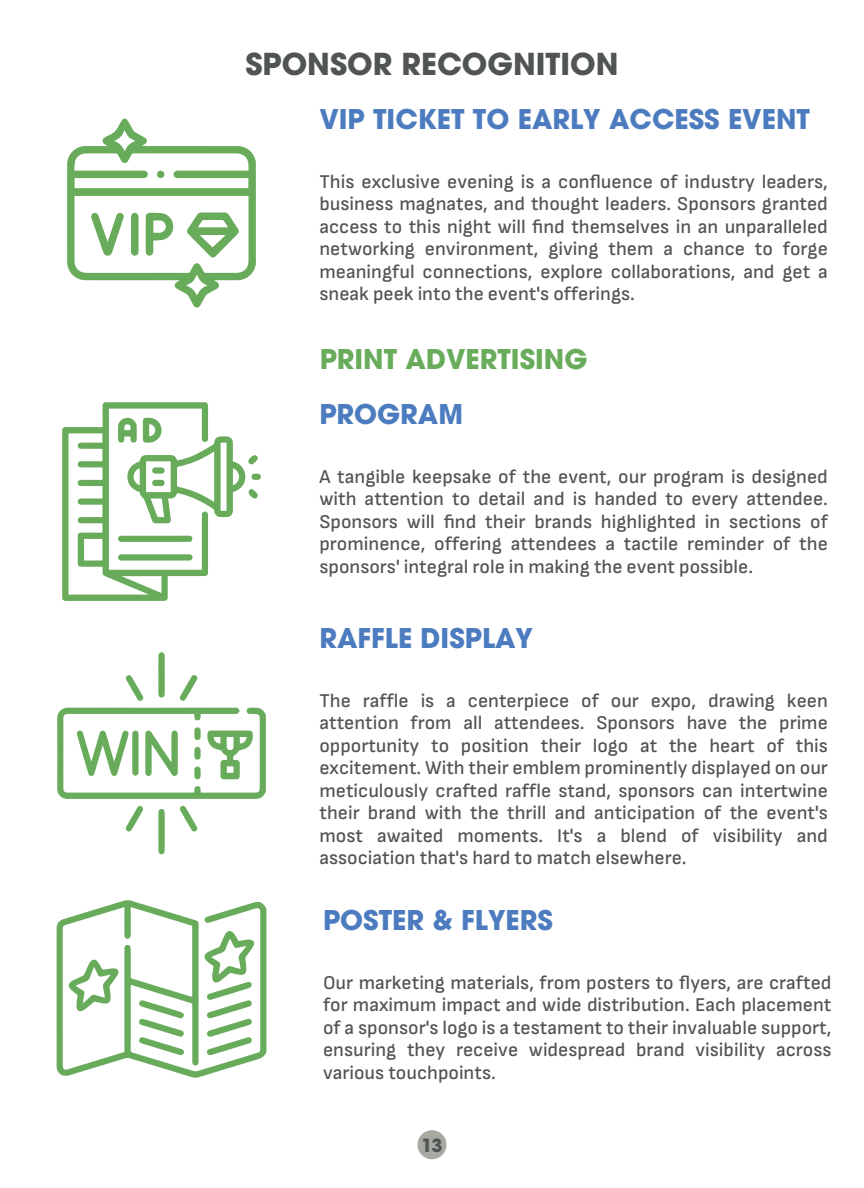
<style>
.page{position:relative;width:864px;height:1188px;background:#fff}
.page>*{position:absolute;margin:0;border:0;box-sizing:border-box;transform-origin:0 0}
.t1{font:700 30px "Avant Garde LT";color:#515455}
.t2{font:700 27px "Avant Garde LT";color:#4c7cbf}
.t3{font:700 27px "Avant Garde LT";color:#68ac5b}
.t4{font:19.5px/22.5px "Sofia Sans";color:#515455;text-align:justify}
.t5{font:700 18px "Avant Garde LT";color:#515455}
</style>
<div class="page">
<svg style="left:67px;top:119px;width:189px;height:189px"></svg>
<div style="left:157px;top:171px;width:7px;height:7px;background:#68ac5b;border-radius:50%"></div>
<svg style="left:158px;top:652px;width:7px;height:46px"></svg>
<svg style="left:158px;top:809px;width:7px;height:46px"></svg>
<svg style="left:125px;top:675px;width:19px;height:26px"></svg>
<svg style="left:125px;top:806px;width:18px;height:26px"></svg>
<svg style="left:179px;top:806px;width:19px;height:26px"></svg>
<svg style="left:179px;top:675px;width:19px;height:26px"></svg>
<svg style="left:57px;top:708px;width:209px;height:91px"></svg>
<svg style="left:62px;top:402px;width:199px;height:199px"></svg>
<svg style="left:57px;top:900px;width:209px;height:178px"></svg>
<div style="left:417px;top:1130px;width:30px;height:29px;background:#a7aaa0;border-radius:50%"></div>
<h1 class="t1" style="left:245px;top:50px;width:375px">SPONSOR RECOGNITION</h1>
<h2 class="t2" style="left:319px;top:107px;width:492px">VIP TICKET TO EARLY ACCESS EVENT</h2>
<p class="t4" style="left:319px;top:170px;width:510px">This exclusive evening is a confluence of industry leaders, business magnates, and thought leaders. Sponsors granted access to this night will find themselves in an unparalleled networking environment, giving them a chance to forge meaningful connections, explore collaborations, and get a sneak peek into the event's offerings.</p>
<h2 class="t3" style="left:320px;top:347px;width:269px">PRINT ADVERTISING</h2>
<h2 class="t2" style="left:319px;top:402px;width:145px">PROGRAM</h2>
<p class="t4" style="left:319px;top:465px;width:510px">A tangible keepsake of the event, our program is designed with attention to detail and is handed to every attendee.<br>Sponsors will find their brands highlighted in sections of prominence, offering attendees a tactile reminder of the sponsors' integral role in making the event possible.</p>
<h2 class="t2" style="left:319px;top:626px;width:215px">RAFFLE DISPLAY</h2>
<p class="t4" style="left:319px;top:689px;width:510px">The raffle is a centerpiece of our expo, drawing keen attention from all attendees. Sponsors have the prime opportunity to position their logo at the heart of this excitement. With their emblem prominently displayed on our meticulously crafted raffle stand, sponsors can intertwine their brand with the thrill and anticipation of the event's most awaited moments. It's a blend of visibility and association that's hard to match elsewhere.</p>
<h2 class="t2" style="left:323px;top:908px;width:231px">POSTER &amp; FLYERS</h2>
<p class="t4" style="left:323px;top:971px;width:510px">Our marketing materials, from posters to flyers, are crafted for maximum impact and wide distribution. Each placement of a sponsor's logo is a testament to their invaluable support, ensuring they receive widespread brand visibility across various touchpoints.</p>
<p class="t5" style="left:421px;top:1137px;width:23px">13</p>
</div>
